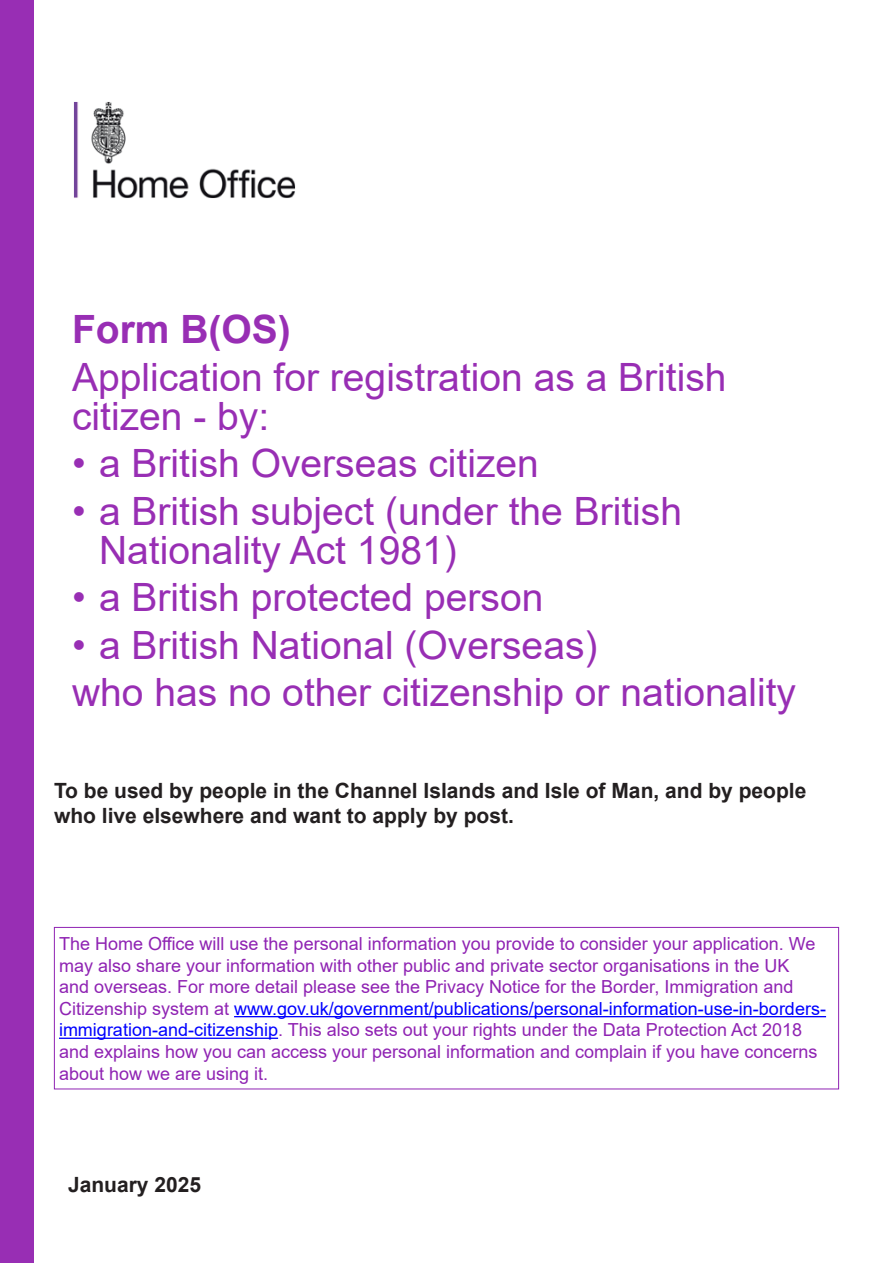
<style>
.page{position:relative;width:893px;height:1263px;background:#fff}
.page>*{position:absolute;margin:0;border:0;box-sizing:border-box;transform-origin:0 0}
.t1{font:39px/39px "Arial";color:#982eb4}
.t2{font:700 39px "Arial";color:#982eb4}
.t3{font:700 21px/25.2px "Arial";color:#231f20}
.t4{font:18px/21.6px "Arial";color:#8f23b3}
.s1{color:#00f}
</style>
<div class="page">
<div style="left:0;top:0;width:34px;height:1263px;background:#982eb4"></div>
<img style="left:73px;top:102px;width:223px;height:96px">
<hr style="left:234px;top:1016px;width:592px;height:1px;background:#00f">
<hr style="left:59px;top:1037px;width:219px;height:2px;background:#00f">
<div style="left:54px;top:927px;width:785px;height:162px;border:1px solid #8f23b3"></div>
<h1 class="t2" style="left:72px;top:302px;width:220px">Form B(OS)</h1>
<h1 class="t1" style="left:72px;top:357px;width:656px">Application for registration as a British citizen - by:</h1>
<h1 class="t1" style="left:72px;top:444px;width:468px">• a British Overseas citizen</h1>
<h1 class="t1" style="left:99px;top:491px;width:585px;text-indent:-27px">• a British subject (under the British<br>Nationality Act 1981)</h1>
<h1 class="t1" style="left:72px;top:578px;width:473px">• a British protected person</h1>
<h1 class="t1" style="left:72px;top:621px;width:725px;line-height:47.5px">• a British National (Overseas)<br>who has no other citizenship or nationality</h1>
<p class="t3" style="left:54px;top:778px;width:754px">To be used by people in the Channel Islands and Isle of Man, and by people who live elsewhere and want to apply by post.</p>
<p class="t4" style="left:59px;top:933px;width:768px">The Home Office will use the personal information you provide to consider your application. We may also share your information with other public and private sector organisations in the UK<br>and overseas. For more detail please see the Privacy Notice for the Border, Immigration and Citizenship system at <span class="s1">www.gov.uk/government/publications/personal-information-use-in-borders&shy;immigration-and-citizenship</span>. This also sets out your rights under the Data Protection Act 2018 and explains how you can access your personal information and complain if you have concerns about how we are using it.</p>
<p class="t3" style="left:68px;top:1172px;width:135px">January 2025</p>
</div>
